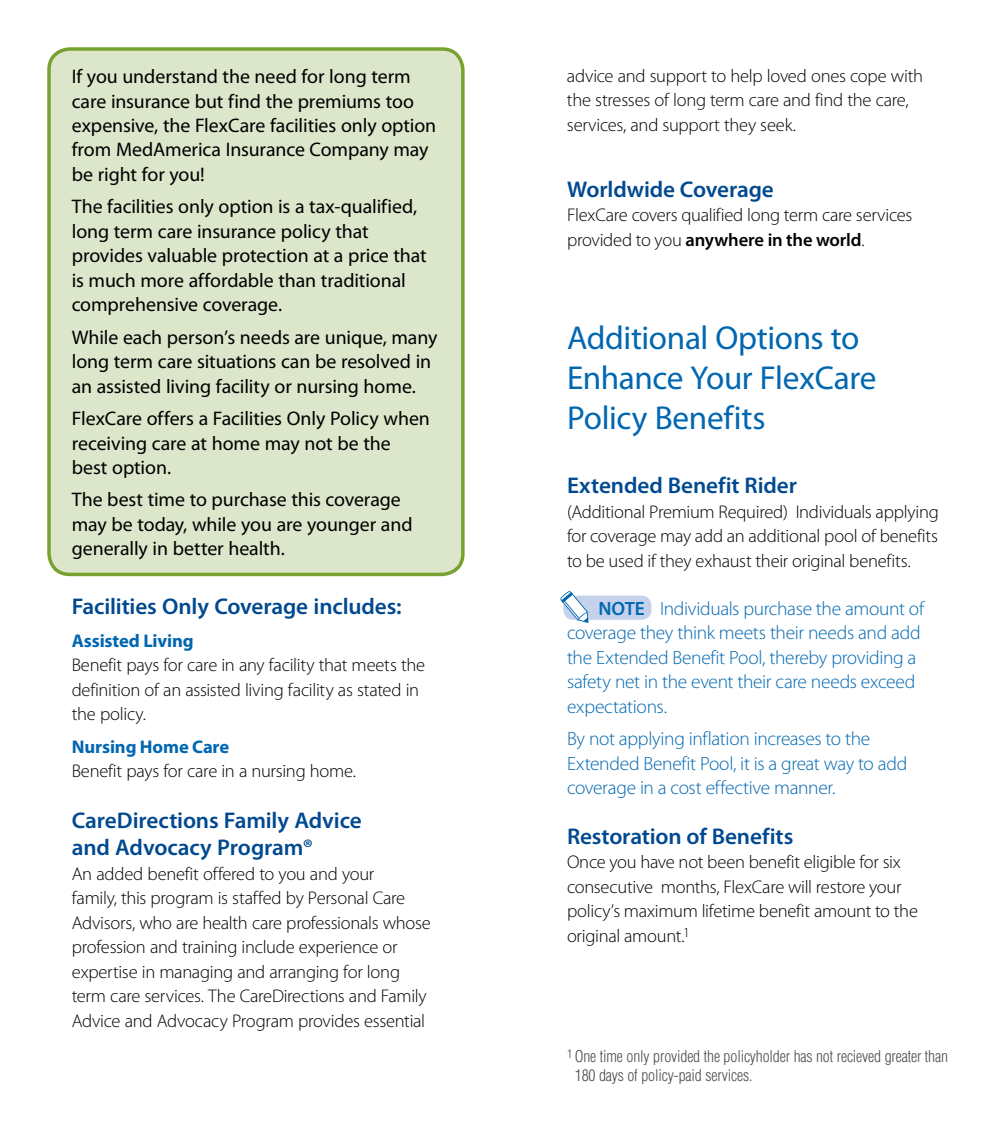
<style>
.page{position:relative;width:1008px;height:1134px;background:#fff}
.page>*{position:absolute;margin:0;border:0;box-sizing:border-box;transform-origin:0 0}
.t1{font:33.25px/39.9px "Myriad Pro";letter-spacing:-.01em;color:#0067b1}
.t2{font:600 22.75px/27.3px "Myriad Pro";letter-spacing:-.005em;color:#004990}
.t3{font:19.6px/24.5px "Myriad Pro";letter-spacing:-.005em;color:#000}
.t4{font:300 19.25px/24.5px "Myriad Pro";letter-spacing:-.02em;color:#0067b1}
.t5{font:300 18.38px/24.5px "Myriad Pro";letter-spacing:-.015em;color:#000}
.t6{font:700 18.38px "Myriad Pro";letter-spacing:-.01em;color:#0067b1}
.t7{font:300 condensed 15.75px/18.9px "Helvetica LT Std";letter-spacing:-.01em;color:#4d4d4f}
.s1{font-weight:600}
</style>
<div class="page">
<div style="left:49px;top:49px;width:414px;height:525px;background:#dce6ca;border-radius:21px"></div>
<div style="left:47px;top:47px;width:418px;height:529px;border:4px solid #78a22f;border-radius:21px"></div>
<div style="left:563px;top:596px;width:88px;height:24px;background:#c6d2eb;border-radius:10px"></div>
<svg style="left:560px;top:591px;width:29px;height:32px"></svg>
<p class="t3" style="left:72px;top:64px;width:366px">If you understand the need for long term care insurance but find the premiums too expensive, the FlexCare facilities only option from MedAmerica Insurance Company may be right for you!</p>
<p class="t3" style="left:72px;top:194px;width:357px">The facilities only option is a tax-qualified, long term care insurance policy that provides valuable protection at a price that is much more affordable than traditional comprehensive coverage.</p>
<p class="t3" style="left:72px;top:325px;width:367px">While each person’s needs are unique, many long term care situations can be resolved in an assisted living facility or nursing home.</p>
<p class="t3" style="left:72px;top:406px;width:360px">FlexCare offers a Facilities Only Policy when receiving care at home may not be the best option.</p>
<p class="t3" style="left:72px;top:487px;width:342px">The best time to purchase this coverage may be today, while you are younger and generally in better health.</p>
<p class="t2" style="left:72px;top:592px;width:331px">Facilities Only Coverage includes:</p>
<p class="t6" style="left:72px;top:629px;width:124px">Assisted Living</p>
<p class="t5" style="left:72px;top:653px;width:355px">Benefit pays for care in any facility that meets the definition of an assisted living facility as stated in the policy.</p>
<p class="t6" style="left:72px;top:734px;width:159px">Nursing Home Care</p>
<p class="t5" style="left:72px;top:759px;width:286px">Benefit pays for care in a nursing home.</p>
<p class="t2" style="left:72px;top:806px;width:291px">CareDirections Family Advice and Advocacy Program®</p>
<p class="t5" style="left:72px;top:862px;width:361px">An added benefit offered to you and your<br>family, this program is staffed by Personal Care Advisors, who are health care professionals whose profession and training include experience or expertise in managing and arranging for long term care services. The CareDirections and Family Advice and Advocacy Program provides essential</p>
<p class="t5" style="left:567px;top:64px;width:358px">advice and support to help loved ones cope with the stresses of long term care and find the care, services, and support they seek.</p>
<p class="t2" style="left:567px;top:175px;width:208px">Worldwide Coverage</p>
<p class="t5" style="left:567px;top:203px;width:347px">FlexCare covers qualified long term care services provided to you <span class="s1">anywhere in the world</span>.</p>
<h1 class="t1" style="left:567px;top:318px;width:311px">Additional Options to<br>Enhance Your FlexCare<br>Policy Benefits</h1>
<p class="t2" style="left:567px;top:471px;width:232px">Extended Benefit Rider</p>
<p class="t5" style="left:567px;top:500px;width:373px;text-align:justify">(Additional Premium Required) Individuals applying for coverage may add an additional pool of benefits to be used if they exhaust their original benefits.</p>
<p class="t4" style="left:567px;top:596px;width:359px;text-indent:31px"><span class="s1">Note</span> Individuals purchase the amount of coverage they think meets their needs and add the Extended Benefit Pool, thereby providing a safety net in the event their care needs exceed expectations.</p>
<p class="t4" style="left:567px;top:727px;width:342px">By not applying inflation increases to the<br>Extended Benefit Pool, it is a great way to add coverage in a cost effective manner.</p>
<p class="t2" style="left:567px;top:822px;width:228px">Restoration of Benefits</p>
<p class="t5" style="left:567px;top:850px;width:353px">Once you have not been benefit eligible for six consecutive months, FlexCare will restore your policy’s maximum lifetime benefit amount to the original amount.<sup>1</sup></p>
<p class="t7" style="left:575px;top:1047px;width:375px;text-indent:-8px"><sup>1</sup> One time only provided the policyholder has not recieved greater than<br>180 days of policy-paid services.</p>
</div>
